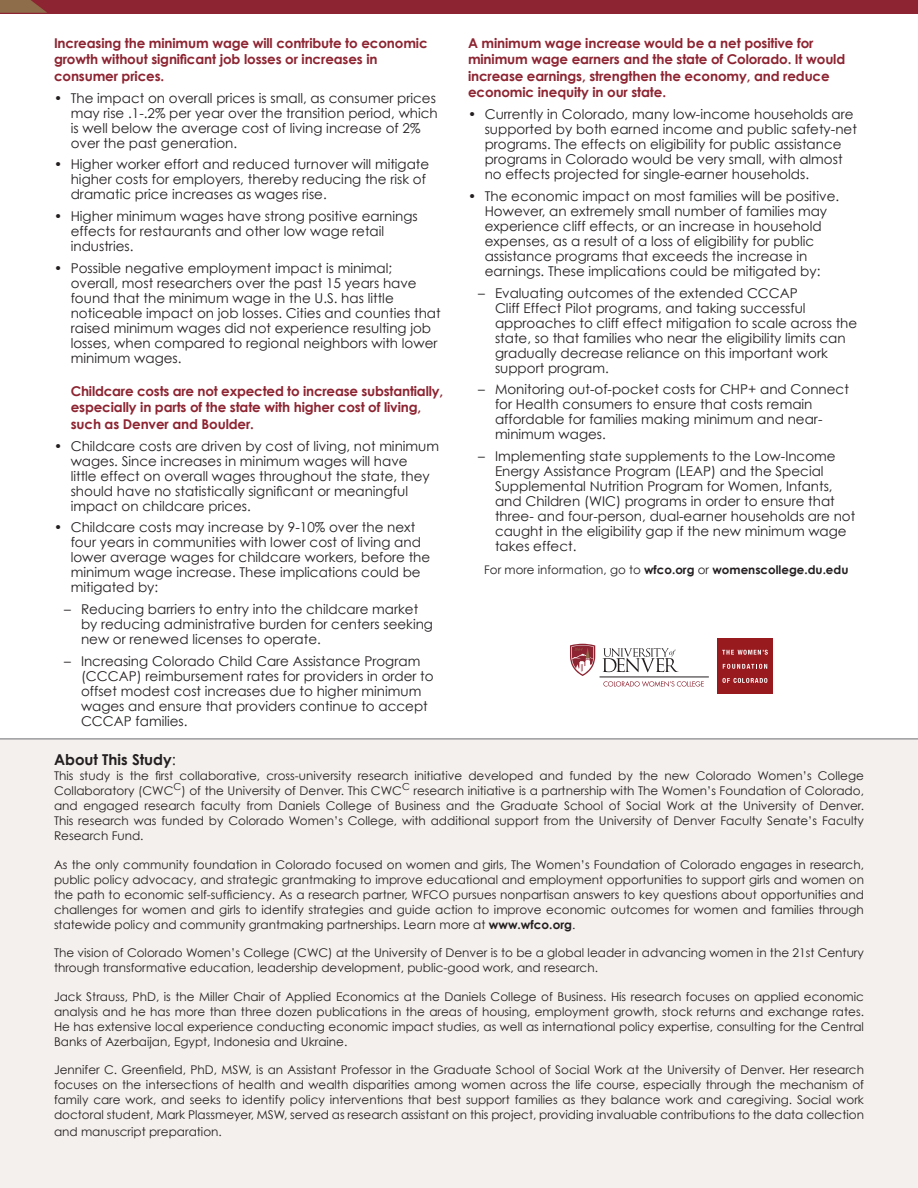
<style>
.page{position:relative;width:918px;height:1188px;background:#fff}
.page>*{position:absolute;margin:0;border:0;box-sizing:border-box;transform-origin:0 0}
.t1{font:700 15px "Century Gothic";color:#231f20}
.t2{font:13.5px/15px "Century Gothic";color:#231f20}
.t3{font:700 13.5px/16.5px "Century Gothic";letter-spacing:-.01em;color:#8d2431}
.t4{font:12px/15px "Century Gothic";color:#231f20;text-align:justify}
.t5{font:700 11.85px "Century Gothic";color:#231f20}
.t6{font:9.6px "Century Gothic";color:#231f20}
.s1{font-weight:400}
.s2{font-weight:700}
</style>
<div class="page">
<div style="left:0;top:739px;width:918px;height:449px;background:#f3f0ed"></div>
<div style="left:0;top:0;width:918px;height:13px;background:#8d2431"></div>
<svg style="left:0;top:0;width:47px;height:13px"></svg>
<svg style="left:603px;top:681px;width:101px;height:6px"></svg>
<svg style="left:603px;top:648px;width:76px;height:24px"></svg>
<svg style="left:570px;top:644px;width:25px;height:32px"></svg>
<hr style="left:600px;top:677px;width:109px;height:1px;background:#231f20">
<div style="left:717px;top:638px;width:56px;height:55px;background:#981a1e"></div>
<svg style="left:722px;top:650px;width:46px;height:5px"></svg>
<svg style="left:723px;top:664px;width:44px;height:5px"></svg>
<svg style="left:722px;top:678px;width:45px;height:5px"></svg>
<hr style="left:0;top:739px;width:918px;height:1px;background:#6c6d70">
<p class="t3" style="left:54px;top:34px;width:375px">Increasing the minimum wage will contribute to economic growth without significant job losses or increases in consumer prices.</p>
<p class="t2" style="left:71px;top:90px;width:369px;text-indent:-17px">• The impact on overall prices is small, as consumer prices may rise .1-.2% per year over the transition period, which is well below the average cost of living increase of 2% over the past generation.</p>
<p class="t2" style="left:71px;top:157px;width:360px;text-indent:-17px">• Higher worker effort and reduced turnover will mitigate higher costs for employers, thereby reducing the risk of dramatic price increases as wages rise.</p>
<p class="t2" style="left:71px;top:209px;width:348px;text-indent:-17px">• Higher minimum wages have strong positive earnings effects for restaurants and other low wage retail industries.</p>
<p class="t2" style="left:71px;top:260px;width:372px;text-indent:-17px">• Possible negative employment impact is minimal; overall, most researchers over the past 15 years have found that the minimum wage in the U.S. has little noticeable impact on job losses. Cities and counties that raised minimum wages did not experience resulting job losses, when compared to regional neighbors with lower minimum wages.</p>
<p class="t3" style="left:71px;top:382px;width:374px">Childcare costs are not expected to increase substantially, especially in parts of the state with higher cost of living, such as Denver and Boulder.</p>
<p class="t2" style="left:71px;top:438px;width:370px;text-indent:-17px">• Childcare costs are driven by cost of living, not minimum wages. Since increases in minimum wages will have<br>little effect on overall wages throughout the state, they should have no statistically significant or meaningful impact on childcare prices.</p>
<p class="t2" style="left:71px;top:520px;width:361px;text-indent:-17px">• Childcare costs may increase by 9-10% over the next four years in communities with lower cost of living and lower average wages for childcare workers, before the minimum wage increase. These implications could be mitigated by:</p>
<p class="t2" style="left:81px;top:602px;width:354px;text-indent:-17px">– Reducing barriers to entry into the childcare market by reducing administrative burden for centers seeking new or renewed licenses to operate.</p>
<p class="t2" style="left:81px;top:653px;width:354px;text-indent:-17px">– Increasing Colorado Child Care Assistance Program (CCCAP) reimbursement rates for providers in order to offset modest cost increases due to higher minimum wages and ensure that providers continue to accept CCCAP families.</p>
<p class="t3" style="left:468px;top:34px;width:379px">A minimum wage increase would be a net positive for minimum wage earners and the state of Colorado. It would increase earnings, strengthen the economy, and reduce economic inequity in our state.</p>
<p class="t2" style="left:485px;top:107px;width:374px;text-indent:-17px">• Currently in Colorado, many low-income households are supported by both earned income and public safety-net programs. The effects on eligibility for public assistance programs in Colorado would be very small, with almost no effects projected for single-earner households.</p>
<p class="t2" style="left:485px;top:188px;width:356px;text-indent:-17px">• The economic impact on most families will be positive.<br>However, an extremely small number of families may experience cliff effects, or an increase in household expenses, as a result of a loss of eligibility for public assistance programs that exceeds the increase in earnings. These implications could be mitigated by:</p>
<p class="t2" style="left:495px;top:285px;width:364px;text-indent:-17px">– Evaluating outcomes of the extended CCCAP<br>Cliff Effect Pilot programs, and taking successful approaches to cliff effect mitigation to scale across the state, so that families who near the eligibility limits can gradually decrease reliance on this important work support program.</p>
<p class="t2" style="left:495px;top:382px;width:355px;text-indent:-17px">– Monitoring out-of-pocket costs for CHP+ and Connect for Health consumers to ensure that costs remain affordable for families making minimum and near&shy;minimum wages.</p>
<p class="t2" style="left:495px;top:449px;width:362px;text-indent:-17px">– Implementing state supplements to the Low-Income Energy Assistance Program (LEAP) and the Special Supplemental Nutrition Program for Women, Infants, and Children (WIC) programs in order to ensure that three- and four-person, dual-earner households are not caught in the eligibility gap if the new minimum wage takes effect.</p>
<p class="t5" style="left:484px;top:562px;width:366px"><span class="s1">For more information, go to</span> wfco.org <span class="s1">or</span> womenscollege.du.edu</p>
<p class="t1" style="left:54px;top:750px;width:124px">About This Study<span class="s1">:</span></p>
<p class="t4" style="left:54px;top:768px;width:811px">This study is the first collaborative, cross-university research initiative developed and funded by the new Colorado Women’s College<br>Collaboratory (CWC</p>
<p class="t6" style="left:174px;top:780px;width:9px">C</p>
<p class="t4" style="left:181px;top:783px;width:222px">) of the University of Denver. This CWC</p>
<p class="t6" style="left:402px;top:780px;width:9px">C</p>
<p class="t4" style="left:54px;top:783px;width:812px;text-indent:359px">research initiative is a partnership with The Women’s Foundation of Colorado, and engaged research faculty from Daniels College of Business and the Graduate School of Social Work at the University of Denver.<br>This research was funded by Colorado Women’s College, with additional support from the University of Denver Faculty Senate’s Faculty Research Fund.</p>
<p class="t4" style="left:54px;top:857px;width:812px">As the only community foundation in Colorado focused on women and girls, The Women’s Foundation of Colorado engages in research, public policy advocacy, and strategic grantmaking to improve educational and employment opportunities to support girls and women on the path to economic self-sufficiency. As a research partner, WFCO pursues nonpartisan answers to key questions about opportunities and challenges for women and girls to identify strategies and guide action to improve economic outcomes for women and families through statewide policy and community grantmaking partnerships. Learn more at <span class="s2">www.wfco.org</span>.</p>
<p class="t4" style="left:54px;top:945px;width:812px">The vision of Colorado Women’s College (CWC) at the University of Denver is to be a global leader in advancing women in the 21st Century through transformative education, leadership development, public-good work, and research.</p>
<p class="t4" style="left:54px;top:989px;width:812px">Jack Strauss, PhD, is the Miller Chair of Applied Economics at the Daniels College of Business. His research focuses on applied economic analysis and he has more than three dozen publications in the areas of housing, employment growth, stock returns and exchange rates.<br>He has extensive local experience conducting economic impact studies, as well as international policy expertise, consulting for the Central Banks of Azerbaijan, Egypt, Indonesia and Ukraine.</p>
<p class="t4" style="left:54px;top:1062px;width:812px">Jennifer C. Greenfield, PhD, MSW, is an Assistant Professor in the Graduate School of Social Work at the University of Denver. Her research focuses on the intersections of health and wealth disparities among women across the life course, especially through the mechanism of family care work, and seeks to identify policy interventions that best support families as they balance work and caregiving. Social work doctoral student, Mark Plassmeyer, MSW, served as research assistant on this project, providing invaluable contributions to the data collection</p>
<p class="t4" style="left:54px;top:1124px;width:169px">and manuscript preparation.</p>
</div>
